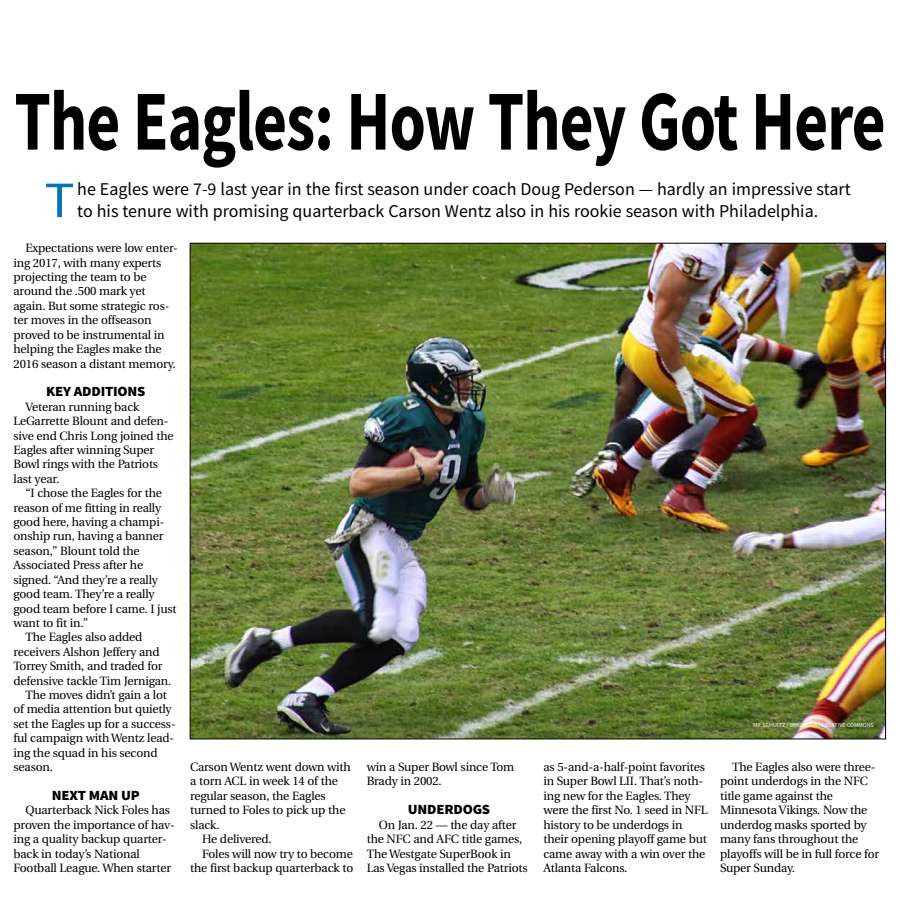
<style>
.page{position:relative;width:900px;height:908px;background:#fff}
.page>*{position:absolute;margin:0;border:0;box-sizing:border-box;transform-origin:0 0}
.t1{font:700 85.2px "Source Sans Pro";letter-spacing:-.015em;color:#000;scale:.77 1}
.t2{font:50.9px "Source Sans Pro";color:#0077b1;scale:1.1 1}
.t3{font:18px/21.6px "Source Sans Pro";color:#000}
.t4{font:900 14px "Source Sans Pro";letter-spacing:-.015em;color:#000;scale:1.05 1}
.t5{font:12px/14.4px "Utopia";letter-spacing:-.015em;color:#000}
.t6{font:6px "Source Sans Pro";color:#fff}
</style>
<div class="page">
<img style="left:192px;top:245px;width:692px;height:492px">
<h1 class="t1" style="left:14px;top:64px;width:1133px">The Eagles: How They Got Here</h1>
<h2 class="t2" style="left:45px;top:168px;width:29px">T</h2>
<h3 class="t3" style="left:77px;top:178px;width:775px">he Eagles were 7-9 last year in the first season under coach Doug Pederson — hardly an impressive start to his tenure with promising quarterback Carson Wentz also in his rookie season with Philadelphia.</h3>
<p class="t5" style="left:14px;top:241px;width:166px;text-indent:12px">Expectations were low enter&shy;ing 2017, with many experts projecting the team to be around the .500 mark yet again. But some strategic ros&shy;ter moves in the offseason proved to be instrumental in helping the Eagles make the<br>2016 season a distant memory.</p>
<p class="t4" style="left:46px;top:382px;width:96px">KEY ADDITIONS</p>
<p class="t5" style="left:14px;top:399px;width:162px;text-indent:12px">Veteran running back<br>LeGarrette Blount and defen&shy;sive end Chris Long joined the<br>Eagles after winning Super<br>Bowl rings with the Patriots last year.</p>
<p class="t5" style="left:26px;top:486px;width:138px">“I chose the Eagles for the</p>
<p class="t5" style="left:14px;top:500px;width:149px">reason of me fitting in really</p>
<p class="t5" style="left:14px;top:515px;width:152px">good here, having a champi-</p>
<p class="t5" style="left:14px;top:529px;width:151px">onship run, having a banner</p>
<p class="t5" style="left:14px;top:543px;width:128px">season,” Blount told the</p>
<p class="t5" style="left:14px;top:558px;width:131px">Associated Press after he</p>
<p class="t5" style="left:14px;top:572px;width:146px">signed. “And they’re a really</p>
<p class="t5" style="left:14px;top:587px;width:143px">good team. They’re a really</p>
<p class="t5" style="left:14px;top:601px;width:165px">good team before I came. I just</p>
<p class="t5" style="left:14px;top:615px;width:76px">want to fit in.”</p>
<p class="t5" style="left:26px;top:630px;width:118px">The Eagles also added</p>
<p class="t5" style="left:14px;top:644px;width:148px">receivers Alshon Jeffery and</p>
<p class="t5" style="left:14px;top:659px;width:151px">Torrey Smith, and traded for</p>
<p class="t5" style="left:14px;top:673px;width:159px">defensive tackle Tim Jernigan.</p>
<p class="t5" style="left:26px;top:687px;width:143px">The moves didn’t gain a lot</p>
<p class="t5" style="left:14px;top:702px;width:160px">of media attention but quietly</p>
<p class="t5" style="left:14px;top:716px;width:164px">set the Eagles up for a success-</p>
<p class="t5" style="left:14px;top:731px;width:162px">ful campaign with Wentz lead-</p>
<p class="t5" style="left:14px;top:745px;width:146px">ing the squad in his second</p>
<p class="t5" style="left:14px;top:759px;width:41px">season.</p>
<p class="t4" style="left:52px;top:785px;width:85px">NEXT MAN UP</p>
<p class="t5" style="left:14px;top:803px;width:163px;text-indent:12px">Quarterback Nick Foles has proven the importance of hav&shy;ing a quality backup quarter&shy;back in today’s National<br>Football League. When starter</p>
<p class="t5" style="left:190px;top:759px;width:162px">Carson Wentz went down with</p>
<p class="t5" style="left:190px;top:774px;width:149px">a torn ACL in week 14 of the</p>
<p class="t5" style="left:190px;top:788px;width:137px">regular season, the Eagles</p>
<p class="t5" style="left:190px;top:803px;width:157px">turned to Foles to pick up the</p>
<p class="t5" style="left:190px;top:817px;width:31px">slack.</p>
<p class="t5" style="left:202px;top:831px;width:71px">He delivered.</p>
<p class="t5" style="left:202px;top:846px;width:152px">Foles will now try to become</p>
<p class="t5" style="left:190px;top:860px;width:165px">the first backup quarterback to</p>
<p class="t5" style="left:367px;top:759px;width:149px">win a Super Bowl since Tom<br>Brady in 2002.</p>
<p class="t4" style="left:408px;top:799px;width:80px">UNDERDOGS</p>
<p class="t5" style="left:367px;top:817px;width:162px;text-indent:12px">On Jan. 22 — the day after the NFC and AFC title games,<br>The Westgate SuperBook in<br>Las Vegas installed the Patriots</p>
<p class="t6" style="left:753px;top:721px;width:122px">MR.SCHULTZ / WIKIMEDIA / CREATIVE COMMONS</p>
<p class="t5" style="left:543px;top:759px;width:166px">as 5-and-a-half-point favorites in Super Bowl LII. That’s noth&shy;ing new for the Eagles. They were the first No. 1 seed in NFL history to be underdogs in their opening playoff game but came away with a win over the<br>Atlanta Falcons.</p>
<p class="t5" style="left:720px;top:759px;width:161px;text-indent:12px">The Eagles also were three&shy;point underdogs in the NFC title game against the<br>Minnesota Vikings. Now the underdog masks sported by many fans throughout the playoffs will be in full force for<br>Super Sunday.</p>
</div>
